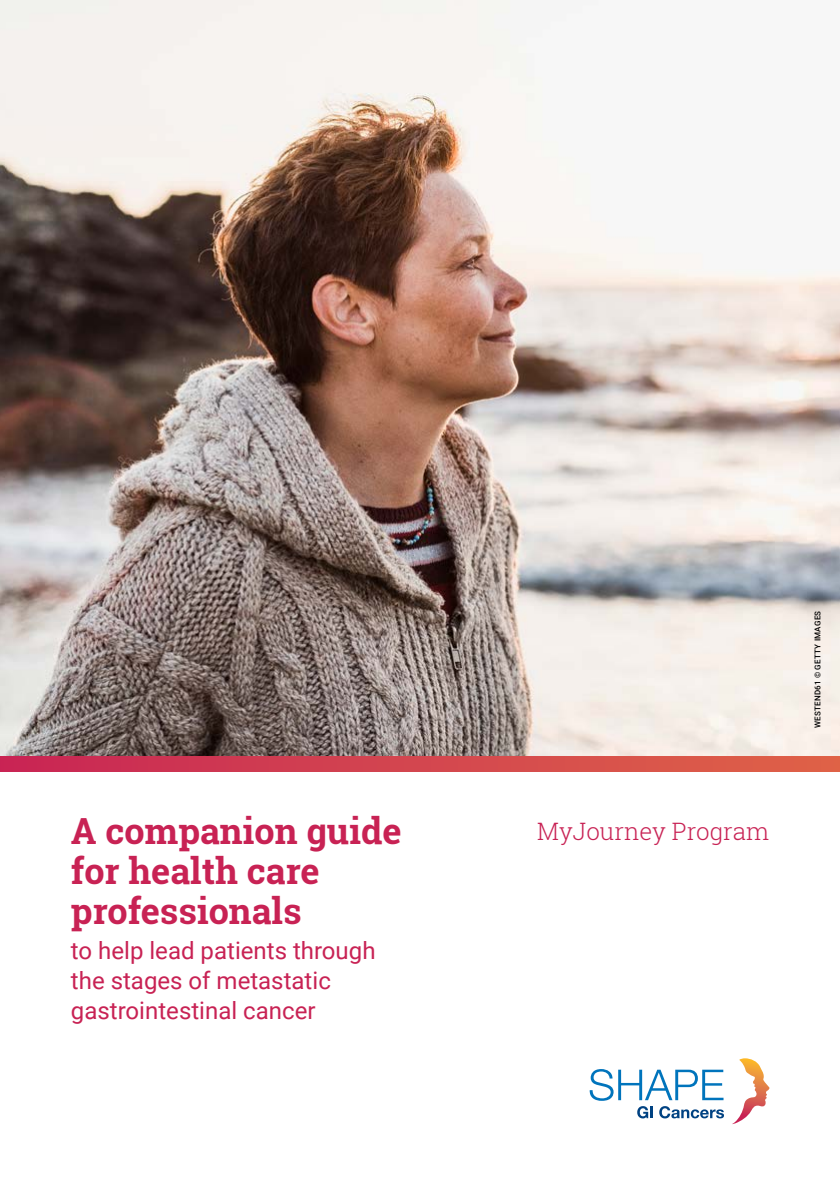
<style>
.page{position:relative;width:840px;height:1191px;background:#fff}
.page>*{position:absolute;margin:0;border:0;box-sizing:border-box;transform-origin:0 0}
.t1{font:700 36px/40px "Roboto Slab";color:#c82254}
.t2{font:24px/30px "Roboto";color:#c82254}
.t3{font:300 24px "Roboto Slab";color:#c82254}
.t4{font:500 8px "Roboto";letter-spacing:.035em;color:#000}
</style>
<div class="page">
<img style="left:0;top:0;width:839px;height:756px">
<svg style="left:0;top:756px;width:839px;height:15px;background:#d3454e"></svg>
<svg style="left:637px;top:1106px;width:15px;height:12px"></svg>
<svg style="left:659px;top:1106px;width:64px;height:12px"></svg>
<svg style="left:589px;top:1069px;width:134px;height:31px"></svg>
<svg style="left:732px;top:1058px;width:37px;height:66px"></svg>
<h1 class="t1" style="left:71px;top:810px;width:332px">A companion guide</h1>
<p class="t3" style="left:537px;top:814px;width:233px">MyJourney Program</p>
<h1 class="t1" style="left:71px;top:850px;width:250px">for health care professionals</h1>
<p class="t2" style="left:71px;top:935px;width:306px">to help lead patients through the stages of metastatic gastrointestinal cancer</p>
<p class="t4" style="left:811px;top:728px;width:119px;rotate:-90deg">WESTEND61 © GETTY IMAGES</p>
</div>
